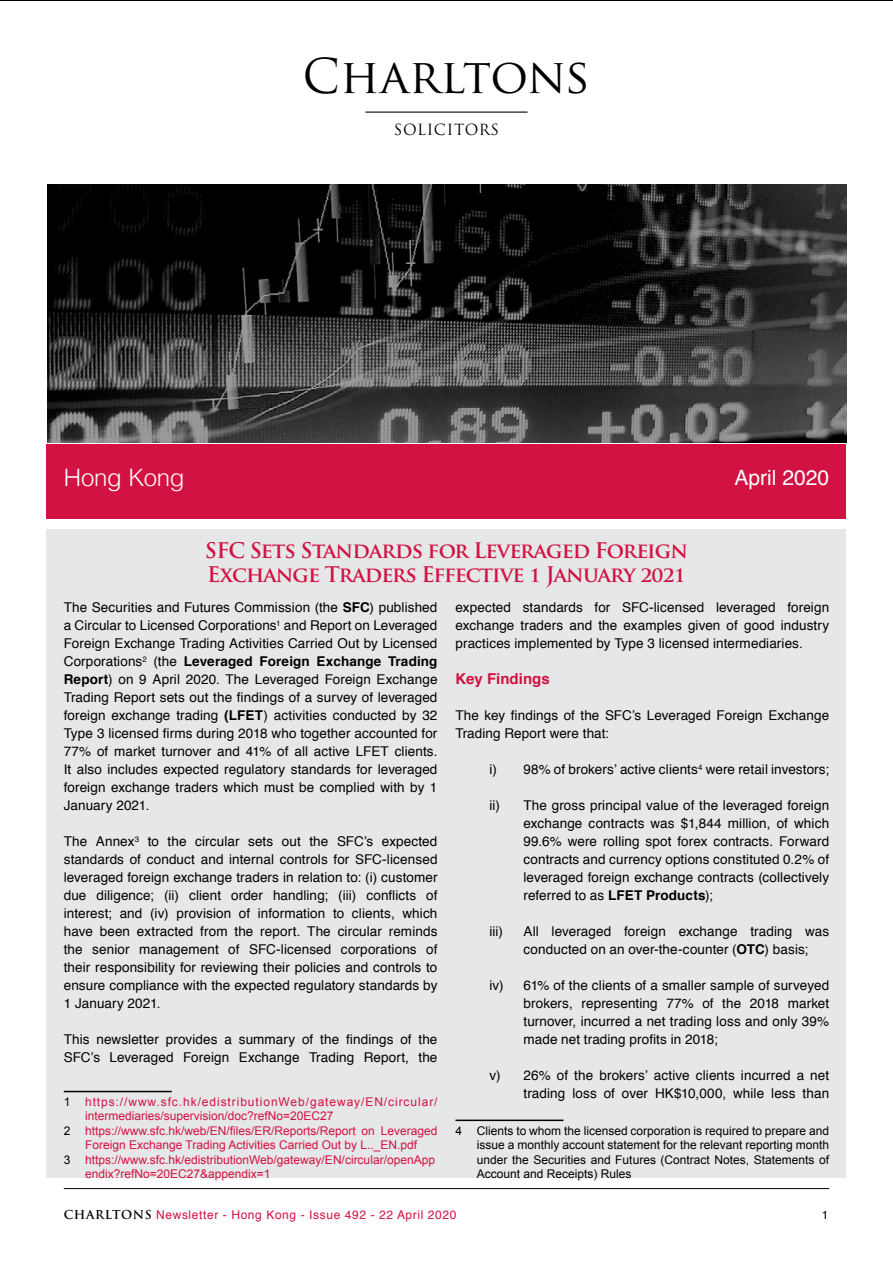
<style>
.page{position:relative;width:893px;height:1263px;background:#fff}
.page>*{position:absolute;margin:0;border:0;box-sizing:border-box;transform-origin:0 0}
.t1{font:46.8px "Trajan Pro";color:#000}
.t2{font:300 24px "Helvetica";letter-spacing:-.015em;color:#fff}
.t3{font:700 21px/24px "Trajan Pro";letter-spacing:-.04em;color:#d21242}
.t4{font:21px "Helvetica";color:#fff}
.t5{font:700 15px "Helvetica";letter-spacing:.005em;color:#d21242}
.t6{font:15px "Trajan Pro";letter-spacing:.04em;color:#000}
.t7{font:13.5px/18px "Helvetica";letter-spacing:.005em;color:#000;text-align:justify}
.t8{font:12px "Arial";color:#d21242}
.t9{font:12px/14.4px "Arial";color:#000;text-align:justify}
.t10{font:12px "Arial";letter-spacing:.075em;color:#d21242}
.t11{font:12px "Helvetica";letter-spacing:.05em;color:#d21242}
.t12{font:12px "Helvetica";color:#000}
.s1{font-weight:700}
.s2{color:#000}
.s3{font-family:"Trajan Pro";font-weight:700;color:#000}
</style>
<div class="page">
<hr style="left:64px;top:1188px;width:765px;height:1px;background:#000">
<hr style="left:365px;top:112px;width:162px;height:1px;background:#000">
<div style="left:47px;top:444px;width:799px;height:64px;background:#d21242"></div>
<div style="left:47px;top:500px;width:799px;height:19px;background:#d21242"></div>
<div style="left:47px;top:529px;width:799px;height:649px;background:#e6e7e8"></div>
<img style="left:47px;top:185px;width:799px;height:257px">
<hr style="left:64px;top:1091px;width:108px;height:1px;background:#000">
<hr style="left:455px;top:1119px;width:108px;height:2px;background:#000">
<h1 class="t1" style="left:303px;top:47px;width:289px">Charltons</h1>
<p class="t6" style="left:394px;top:120px;width:107px">SOLICITORS</p>
<h2 class="t2" style="left:64px;top:457px;width:122px">Hong Kong</h2>
<h3 class="t4" style="left:735px;top:461px;width:96px">April 2020</h3>
<h3 class="t3" style="left:205px;top:539px;width:485px">SFC Sets Standards for Leveraged Foreign<br>Exchange Traders Effective 1 January 2021</h3>
<p class="t7" style="left:64px;top:599px;width:375px">The Securities and Futures Commission (the <span class="s1">SFC</span>) published a Circular to Licensed Corporations<sup>1</sup> and Report on Leveraged Foreign Exchange Trading Activities Carried Out by Licensed Corporations<sup>2</sup> (the <span class="s1">Leveraged Foreign Exchange Trading Report</span>) on 9 April 2020. The Leveraged Foreign Exchange Trading Report sets out the findings of a survey of leveraged foreign exchange trading <span class="s1">(LFET</span>) activities conducted by 32<br>Type 3 licensed firms during 2018 who together accounted for 77% of market turnover and 41% of all active LFET clients.<br>It also includes expected regulatory standards for leveraged foreign exchange traders which must be complied with by 1<br>January 2021.</p>
<p class="t7" style="left:64px;top:833px;width:375px">The Annex<sup>3</sup> to the circular sets out the SFC’s expected standards of conduct and internal controls for SFC-licensed leveraged foreign exchange traders in relation to: (i) customer due diligence; (ii) client order handling; (iii) conflicts of interest; and (iv) provision of information to clients, which have been extracted from the report. The circular reminds the senior management of SFC-licensed corporations of their responsibility for reviewing their policies and controls to ensure compliance with the expected regulatory standards by 1 January 2021.</p>
<p class="t7" style="left:64px;top:1031px;width:375px">This newsletter provides a summary of the findings of the<br>SFC’s Leveraged Foreign Exchange Trading Report, the</p>
<p class="t10" style="left:64px;top:1094px;width:375px"><span class="s2">1</span> https://www.sfc.hk/edistributionWeb/gateway/EN/circular/</p>
<p class="t8" style="left:85px;top:1108px;width:250px">intermediaries/supervision/doc?refNo=20EC27</p>
<p class="t8" style="left:64px;top:1123px;width:375px"><span class="s2">2</span> https://www.sfc.hk/web/EN/files/ER/Reports/Report on Leveraged</p>
<p class="t8" style="left:85px;top:1137px;width:334px">Foreign Exchange Trading Activities Carried Out by L.._EN.pdf</p>
<p class="t8" style="left:64px;top:1151px;width:373px"><span class="s2">3</span> https://www.sfc.hk/edistributionWeb/gateway/EN/circular/openApp</p>
<p class="t8" style="left:85px;top:1166px;width:187px">endix?refNo=20EC27&amp;appendix=1</p>
<p class="t7" style="left:455px;top:599px;width:375px">expected standards for SFC-licensed leveraged foreign exchange traders and the examples given of good industry practices implemented by Type 3 licensed intermediaries.</p>
<p class="t5" style="left:455px;top:667px;width:96px">Key Findings</p>
<p class="t7" style="left:455px;top:707px;width:375px">The key findings of the SFC’s Leveraged Foreign Exchange<br>Trading Report were that:</p>
<p class="t7" style="left:489px;top:761px;width:341px">i) 98% of brokers’ active clients<sup>4</sup> were retail investors;</p>
<p class="t7" style="left:523px;top:797px;width:307px;text-indent:-34px">ii) The gross principal value of the leveraged foreign exchange contracts was $1,844 million, of which 99.6% were rolling spot forex contracts. Forward contracts and currency options constituted 0.2% of leveraged foreign exchange contracts (collectively referred to as <span class="s1">LFET Products</span>);</p>
<p class="t7" style="left:489px;top:923px;width:15px">iii)</p>
<p class="t7" style="left:523px;top:923px;width:307px">All leveraged foreign exchange trading was conducted on an over-the-counter (<span class="s1">OTC</span>) basis;</p>
<p class="t7" style="left:523px;top:977px;width:307px;text-indent:-34px">iv) 61% of the clients of a smaller sample of surveyed brokers, representing 77% of the 2018 market turnover, incurred a net trading loss and only 39% made net trading profits in 2018;</p>
<p class="t7" style="left:489px;top:1067px;width:341px;text-align:right">v) 26% of the brokers’ active clients incurred a net trading loss of over HK$10,000, while less than</p>
<p class="t9" style="left:477px;top:1123px;width:354px;text-indent:-21px">4 Clients to whom the licensed corporation is required to prepare and issue a monthly account statement for the relevant reporting month under the Securities and Futures (Contract Notes, Statements of Account and Receipts) Rules</p>
<p class="t11" style="left:64px;top:1206px;width:394px"><span class="s3">CHARLTONS</span> Newsletter - Hong Kong - Issue 492 - 22 April 2020</p>
<p class="t12" style="left:822px;top:1206px;width:8px">1</p>
</div>
